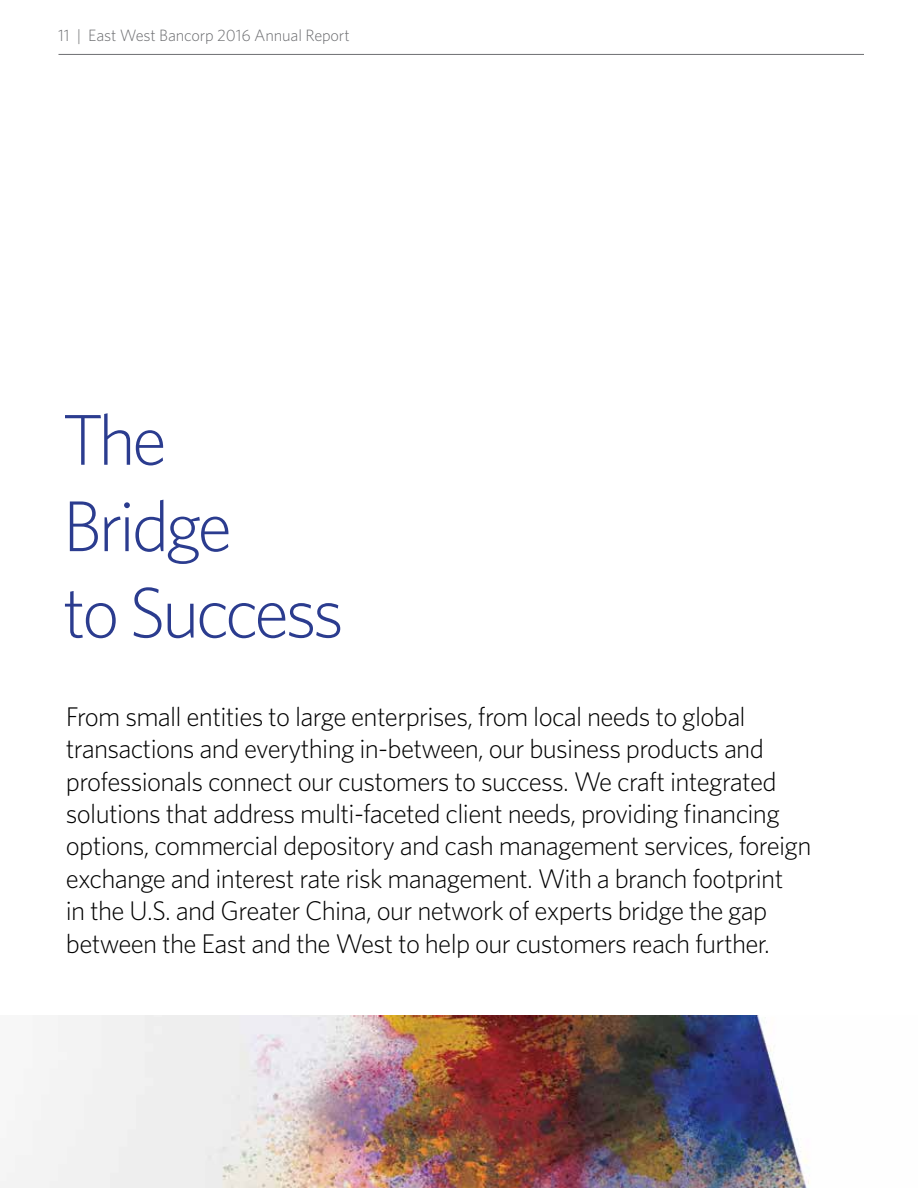
<style>
.page{position:relative;width:918px;height:1188px;background:#fff}
.page>*{position:absolute;margin:0;border:0;box-sizing:border-box;transform-origin:0 0}
.t1{font:300 72px/86.4px "Whitney";letter-spacing:-.05em;color:#2b3c8f}
.t2{font:300 27px/32.4px "Whitney";letter-spacing:-.025em;color:#000}
.t3{font:300 16.35px "Whitney";letter-spacing:-.01em;color:#6d6e71}
.s1{color:#6e6f71}
</style>
<div class="page">
<hr style="left:58px;top:54px;width:806px;height:1px;background:#6d6e71">
<img style="left:0;top:1015px;width:809px;height:173px">
<p class="t3" style="left:58px;top:24px;width:293px">11 <span class="s1">|</span> East West Bancorp 2016 Annual Report</p>
<h1 class="t1" style="left:63px;top:394px;width:283px">The<br>Bridge<br>to Success</h1>
<p class="t2" style="left:66px;top:699px;width:747px">From small entities to large enterprises, from local needs to global transactions and everything in-between, our business products and professionals connect our customers to success. We craft integrated solutions that address multi-faceted client needs, providing financing options, commercial depository and cash management services, foreign exchange and interest rate risk management. With a branch footprint<br>in the U.S. and Greater China, our network of experts bridge the gap between the East and the West to help our customers reach further.</p>
</div>
